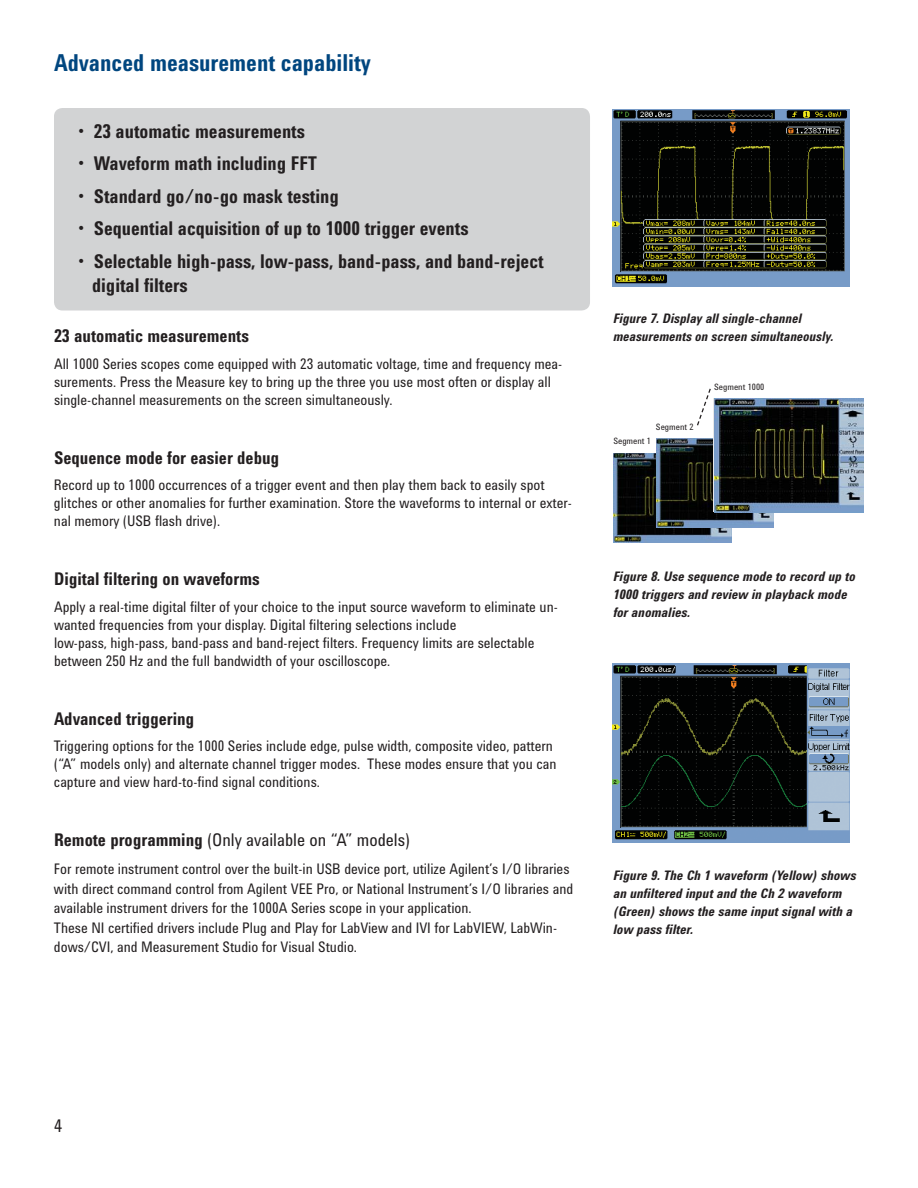
<style>
.page{position:relative;width:918px;height:1188px;background:#fff}
.page>*{position:absolute;margin:0;border:0;box-sizing:border-box;transform-origin:0 0}
.t1{font:700 24px "Agilent Condensed CFF";color:#00467f;scale:.95 1}
.t2{font:700 19.5px/24px "Agilent Condensed CFF";color:#231f20;scale:.95 1}
.t3{font:700 18px "Agilent Condensed CFF";color:#231f20;scale:.95 1}
.t4{font:18px "Agilent Condensed CFF";color:#231f20;scale:.95 1}
.t5{font:18px "Agilent Condensed CFF";color:#231f20}
.t6{font:15px/18px "Agilent Condensed CFF";color:#231f20;scale:.95 1}
.t7{font:italic 700 13.5px/18px "Agilent Condensed CFF";color:#231f20}
.t8{font:9px "Agilent Condensed CFF";color:#231f20}
.s1{font-weight:400}
.s2{font-weight:700}
</style>
<div class="page">
<div style="left:54px;top:108px;width:536px;height:202px;background:#d2d3d4;border-radius:8px"></div>
<img style="left:613px;top:109px;width:236px;height:178px">
<img style="left:613px;top:663px;width:236px;height:179px">
<img style="left:613px;top:453px;width:118px;height:89px">
<img style="left:656px;top:438px;width:118px;height:90px">
<img style="left:715px;top:398px;width:149px;height:114px">
<svg style="left:697px;top:388px;width:14px;height:38px"></svg>
<h1 class="t1" style="left:54px;top:54px;width:335px">Advanced measurement capability</h1>
<h2 class="t2" style="left:78px;top:121px;width:240px"><span class="s1">•</span> 23 automatic measurements</h2>
<h2 class="t2" style="left:78px;top:154px;width:253px"><span class="s1">•</span> Waveform math including FFT</h2>
<h2 class="t2" style="left:78px;top:186px;width:276px"><span class="s1">•</span> Standard go/no-go mask testing</h2>
<h2 class="t2" style="left:78px;top:219px;width:412px"><span class="s1">•</span> Sequential acquisition of up to 1000 trigger events</h2>
<h2 class="t2" style="left:92px;top:251px;width:477px;text-indent:-14px"><span class="s1">•</span> Selectable high-pass, low-pass, band-pass, and band-reject digital filters</h2>
<p class="t3" style="left:54px;top:329px;width:207px">23 automatic measurements</p>
<p class="t6" style="left:54px;top:356px;width:537px">All 1000 Series scopes come equipped with 23 automatic voltage, time and frequency mea&shy;surements. Press the Measure key to bring up the three you use most often or display all single-channel measurements on the screen simultaneously.</p>
<p class="t3" style="left:54px;top:451px;width:239px">Sequence mode for easier debug</p>
<p class="t6" style="left:54px;top:478px;width:547px">Record up to 1000 occurrences of a trigger event and then play them back to easily spot glitches or other anomalies for further examination. Store the waveforms to internal or exter&shy;nal memory (USB flash drive).</p>
<p class="t3" style="left:54px;top:572px;width:218px">Digital filtering on waveforms</p>
<p class="t6" style="left:54px;top:599px;width:532px">Apply a real-time digital filter of your choice to the input source waveform to eliminate un&shy;wanted frequencies from your display. Digital filtering selections include<br>low-pass, high-pass, band-pass and band-reject filters. Frequency limits are selectable between 250 Hz and the full bandwidth of your oscilloscope.</p>
<p class="t3" style="left:54px;top:712px;width:149px">Advanced triggering</p>
<p class="t6" style="left:54px;top:739px;width:530px">Triggering options for the 1000 Series include edge, pulse width, composite video, pattern (“A” models only) and alternate channel trigger modes. These modes ensure that you can capture and view hard-to-find signal conditions.</p>
<p class="t4" style="left:54px;top:833px;width:376px"><span class="s2">Remote programming</span> (Only available on “A” models)</p>
<p class="t6" style="left:54px;top:861px;width:548px;line-height:19.5px">For remote instrument control over the built-in USB device port, utilize Agilent’s I/O libraries with direct command control from Agilent VEE Pro, or National Instrument’s I/O libraries and available instrument drivers for the 1000A Series scope in your application.<br>These NI certified drivers include Plug and Play for LabView and IVI for LabVIEW, LabWin&shy;dows/CVI, and Measurement Studio for Visual Studio.</p>
<p class="t7" style="left:613px;top:311px;width:222px">Figure 7. Display all single-channel measurements on screen simultaneously.</p>
<p class="t8" style="left:656px;top:424px;width:39px">Segment 2</p>
<p class="t8" style="left:613px;top:438px;width:39px">Segment 1</p>
<p class="t8" style="left:714px;top:384px;width:52px">Segment 1000</p>
<p class="t7" style="left:613px;top:569px;width:244px">Figure 8. Use sequence mode to record up to<br>1000 triggers and review in playback mode for anomalies.</p>
<p class="t7" style="left:613px;top:868px;width:245px">Figure 9. The Ch 1 waveform (Yellow) shows an unfiltered input and the Ch 2 waveform (Green) shows the same input signal with a low pass filter.</p>
<p class="t5" style="left:54px;top:1119px;width:10px">4</p>
</div>
